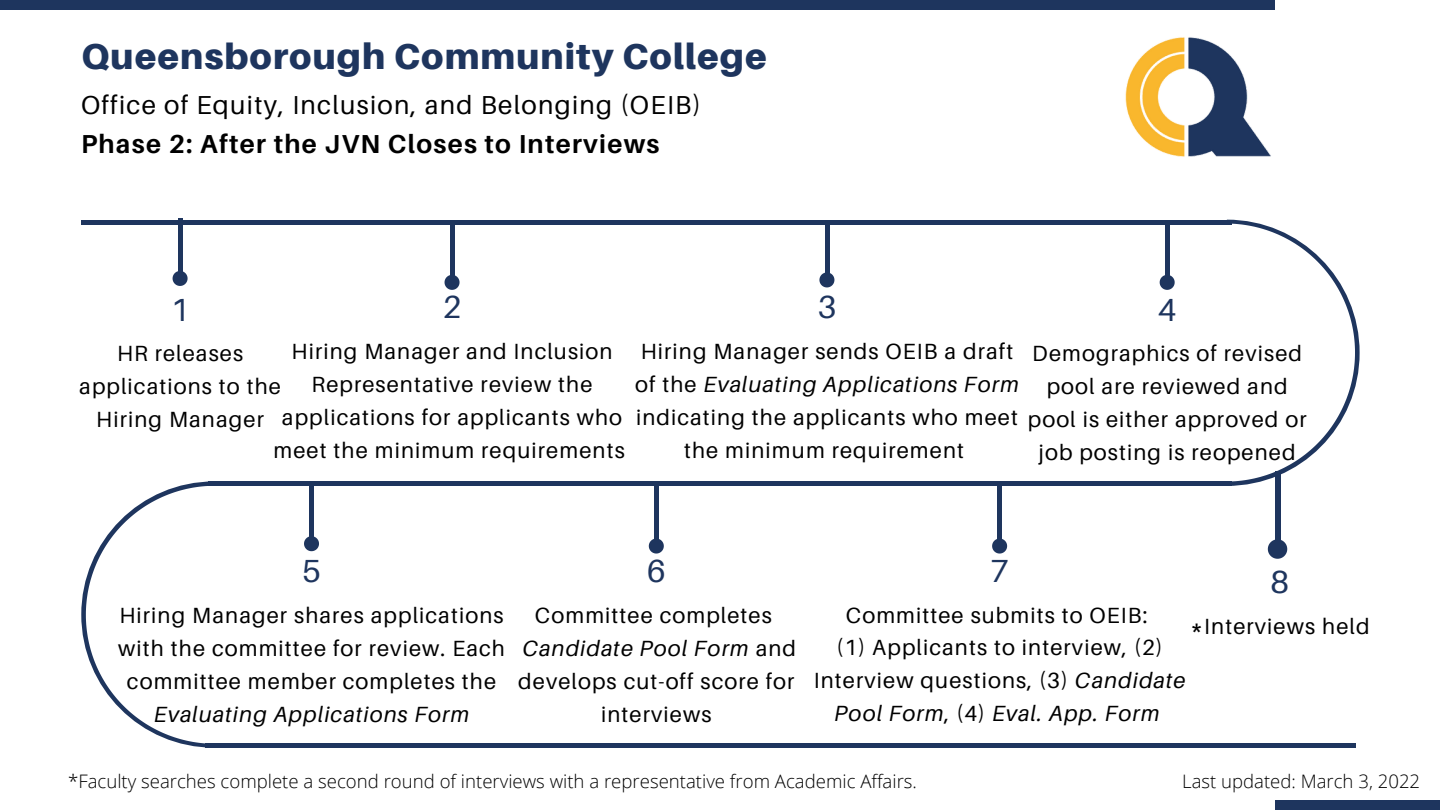
<style>
.page{position:relative;width:1440px;height:810px;background:#fff}
.page>*{position:absolute;margin:0;border:0;box-sizing:border-box;transform-origin:0 0}
.t1{font:900 36px "Aileron";letter-spacing:.03em;color:#1e355e}
.t2{font:32px "Aileron";color:#1e355e}
.t3{font:26px "Aileron";letter-spacing:.05em;color:#000}
.t4{font:700 26px "Aileron";letter-spacing:.05em;color:#000}
.t5{font:22px/33px "Aileron";letter-spacing:.05em;color:#000;text-align:center}
.t6{font:italic 22px "Aileron";letter-spacing:.05em;color:#000}
.t7{font:300 18.6px "Open Sans";color:#000}
.s1{font-style:italic}
.s2{font-weight:700}
</style>
<div class="page">
<hr style="left:825px;top:220px;width:4px;height:60px;background:#1e355e">
<svg style="left:819px;top:272px;width:15px;height:15px"></svg>
<svg style="left:1232px;top:220px;width:128px;height:266px"></svg>
<svg style="left:1097px;top:224px;width:258px;height:258px"></svg>
<div style="left:1165px;top:222px;width:5px;height:60px;background:#1e355e"></div>
<svg style="left:1160px;top:275px;width:15px;height:15px"></svg>
<svg style="left:81px;top:481px;width:127px;height:267px"></svg>
<svg style="left:86px;top:486px;width:227px;height:258px"></svg>
<div style="left:309px;top:484px;width:5px;height:60px;background:#1e355e"></div>
<svg style="left:304px;top:536px;width:15px;height:15px"></svg>
<div style="left:654px;top:486px;width:5px;height:60px;background:#1e355e"></div>
<svg style="left:649px;top:539px;width:15px;height:15px"></svg>
<div style="left:997px;top:486px;width:5px;height:60px;background:#1e355e"></div>
<svg style="left:992px;top:539px;width:15px;height:15px"></svg>
<div style="left:205px;top:743px;width:1150px;height:5px;background:#1e355e"></div>
<div style="left:208px;top:481px;width:1024px;height:5px;background:#1e355e"></div>
<div style="left:1275px;top:800px;width:165px;height:10px;background:#1e355e"></div>
<div style="left:0;top:0;width:1275px;height:10px;background:#1e355e"></div>
<hr style="left:178px;top:218px;width:4px;height:60px;background:#1e355e">
<svg style="left:173px;top:271px;width:15px;height:15px"></svg>
<hr style="left:450px;top:222px;width:4px;height:60px;background:#1e355e">
<svg style="left:445px;top:275px;width:15px;height:15px"></svg>
<hr style="left:81px;top:220px;width:1151px;height:4px;background:#1e355e">
<div style="left:1275px;top:471px;width:6px;height:78px;background:#1e355e"></div>
<svg style="left:1268px;top:539px;width:19px;height:20px"></svg>
<img style="left:1125px;top:37px;width:146px;height:120px">
<h1 class="t1" style="left:81px;top:34px;width:687px">Queensborough Community College</h1>
<p class="t3" style="left:81px;top:89px;width:621px">Office of Equity, Inclusion, and Belonging (OEIB)</p>
<p class="t4" style="left:81px;top:128px;width:580px">Phase 2: After the JVN Closes to Interviews</p>
<h2 class="t2" style="left:443px;top:287px;width:20px">2</h2>
<p class="t5" style="left:274px;top:334px;width:353px">Hiring Manager and Inclusion<br>Representative review the applications for applicants who meet the minimum requirements</p>
<h2 class="t2" style="left:171px;top:290px;width:20px">1</h2>
<p class="t5" style="left:79px;top:337px;width:203px">HR releases applications to the<br>Hiring Manager</p>
<h2 class="t2" style="left:818px;top:287px;width:20px">3</h2>
<p class="t5" style="left:635px;top:334px;width:385px">Hiring Manager sends OEIB a draft of the <span class="s1">Evaluating Applications Form </span>indicating the applicants who meet the minimum requirement</p>
<h2 class="t2" style="left:1158px;top:290px;width:20px">4</h2>
<p class="t5" style="left:1028px;top:337px;width:280px">Demographics of revised pool are reviewed and pool is either approved or job posting is reopened</p>
<h2 class="t2" style="left:302px;top:551px;width:20px">5</h2>
<p class="t5" style="left:118px;top:598px;width:388px">Hiring Manager shares applications with the committee for review. Each committee member completes the</p>
<p class="t6" style="left:154px;top:700px;width:317px">Evaluating Applications Form</p>
<h2 class="t2" style="left:647px;top:551px;width:20px">6</h2>
<p class="t5" style="left:518px;top:598px;width:279px">Committee completes<br><span class="s1">Candidate Pool Form</span> and develops cut-off score for interviews</p>
<h2 class="t2" style="left:990px;top:551px;width:20px">7</h2>
<p class="t5" style="left:814px;top:598px;width:373px">Committee submits to OEIB:<br>(1) Applicants to interview, (2)<br>Interview questions, (3) <span class="s1">Candidate<br>Pool Form</span>, (4) <span class="s1">Eval. App. Form</span></p>
<h2 class="t2" style="left:1271px;top:562px;width:20px">8</h2>
<p class="t5" style="left:1190px;top:609px;width:181px"><span class="s2">*</span>Interviews held</p>
<p class="t7" style="left:68px;top:768px;width:850px">*Faculty searches complete a second round of interviews with a representative from Academic Affairs.</p>
<p class="t7" style="left:1182px;top:768px;width:239px">Last updated: March 3, 2022</p>
</div>
